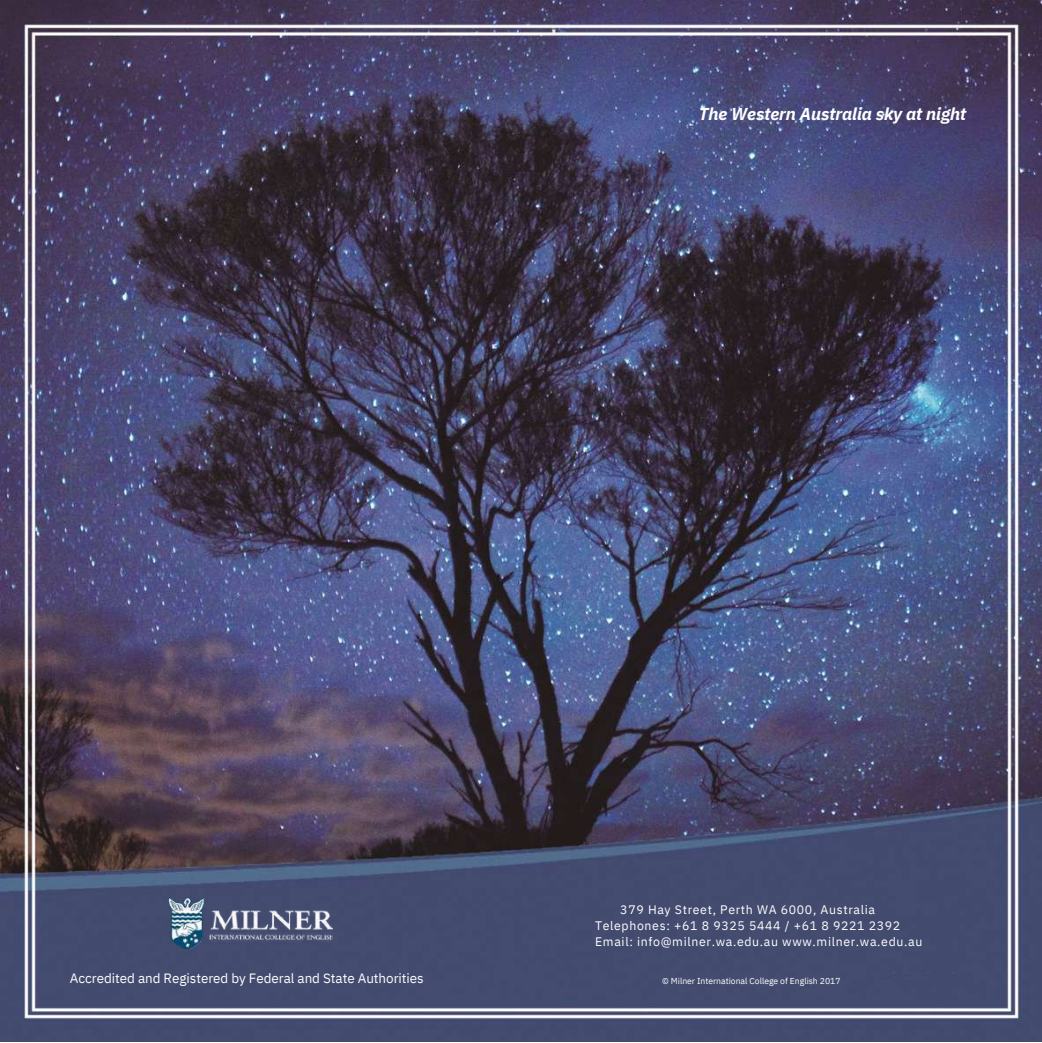
<style>
.page{position:relative;width:1042px;height:1043px;background:#fff}
.page>*{position:absolute;margin:0;border:0;box-sizing:border-box;transform-origin:0 0}
.t1{font:italic 700 17.15px "IBM Plex Sans";letter-spacing:-.005em;color:#fff}
.t2{font:13.47px "IBM Plex Sans";letter-spacing:-.005em;color:#fff}
.t3{font:12.25px/15.8px "IBM Plex Sans";letter-spacing:.05em;color:#fff}
.t4{font:8.58px "IBM Plex Sans";color:#fff}
</style>
<div class="page">
<img style="left:0;top:0;width:1041px;height:1041px">
<img style="left:168px;top:896px;width:165px;height:52px">
<h1 class="t1" style="left:698px;top:102px;width:269px">The Western Australia sky at night</h1>
<p class="t2" style="left:70px;top:968px;width:355px">Accredited and Registered by Federal and State Authorities</p>
<p class="t3" style="left:595px;top:901px;width:329px;text-indent:25px">379 Hay Street, Perth WA 6000, Australia<br>Telephones: +61 8 9325 5444 / +61 8 9221 2392<br>Email: info@milner.wa.edu.au www.milner.wa.edu.au</p>
<p class="t4" style="left:662px;top:975px;width:180px">© Milner International College of English 2017</p>
</div>
